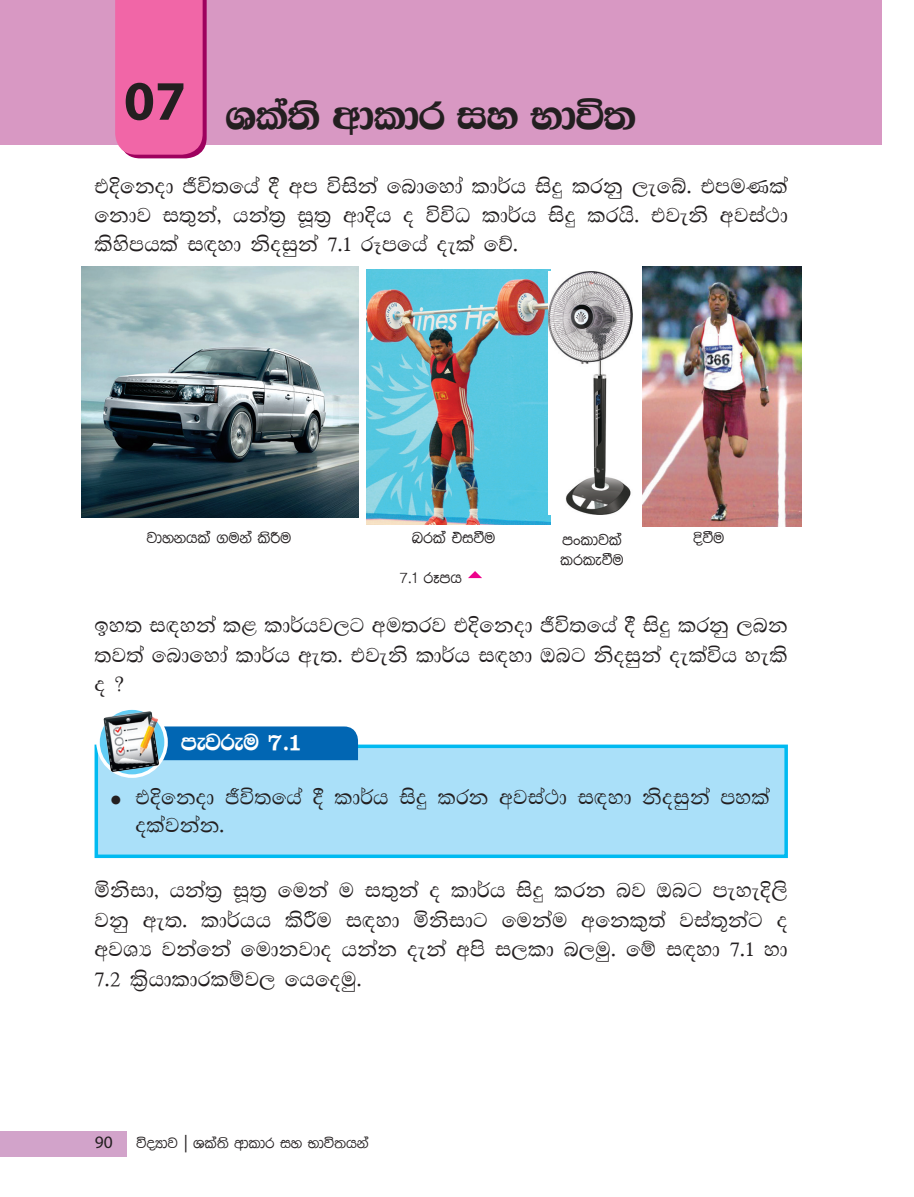
<style>
.page{position:relative;width:914px;height:1197px;background:#fff}
.page>*{position:absolute;margin:0;border:0;box-sizing:border-box;transform-origin:0 0}
.t1{font:42px "FM Samanthax";color:#231f20}
.t2{font:24.5px/29.4px "FM Abhayax";color:#231f20}
.t3{font:24.5px "FM Emaneex";color:#fff}
.t4{font:17.5px "Myriad Pro";color:#231f20}
.t5{font:16.62px/19.9px "FM Malithix";color:#231f20}
.t6{font:15.75px "FM Malithix";color:#231f20}
.s1{font-family:"Myriad Pro";font-size:17.5px}
</style>
<div class="page">
<div style="left:0;top:1132px;width:127px;height:25px;background:#d2a3ca"></div>
<div style="left:0;top:0;width:881px;height:145px;background:#d898c3"></div>
<svg style="left:115px;top:0;width:92px;height:158px;background:#eb62a3"></svg>
<img style="left:366px;top:270px;width:184px;height:254px">
<img style="left:643px;top:266px;width:158px;height:261px">
<img style="left:549px;top:271px;width:83px;height:243px">
<img style="left:81px;top:266px;width:278px;height:252px">
<svg style="left:468px;top:571px;width:14px;height:7px"></svg>
<div style="left:94px;top:745px;width:694px;height:113px;background:#aae0f9;border:4px solid #00baf1"></div>
<div style="left:161px;top:726px;width:197px;height:34px;background:#0166b3"></div>
<svg style="left:98px;top:708px;width:68px;height:68px"></svg>
<div style="left:96px;top:706px;width:72px;height:72px;border:4px solid #fff;border-radius:50%"></div>
<img style="left:104px;top:711px;width:55px;height:60px">
<h1 class="t1" style="left:124px;top:94px;width:513px"><sup>07</sup> Yla;swdldr iy Ndú;</h1>
<p class="t2" style="left:94px;top:171px;width:695px;text-align:justify">tÈfkod Ôú;fha § wm úiska fndfyda ld¾h isÿ lrkq,efí' tmuKla fkdj i;=ka" hka;%iQ;%wdÈh o úúO ld¾h isÿ lrhs' tjekswjia:d lsysmhla i`oyd ksoiqka 7'1 rEmfha oela fõ'</p>
<p class="t5" style="left:147px;top:528px;width:146px">JDYKHLA .UKA LSÍU</p>
<p class="t5" style="left:412px;top:528px;width:85px">NRLA TIÙU</p>
<p class="t5" style="left:560px;top:530px;width:65px">MXLDJLA<br>LRLEÙU</p>
<p class="t5" style="left:693px;top:528px;width:32px">ÈÙU</p>
<p class="t5" style="left:399px;top:568px;width:64px">7'1 REMH</p>
<p class="t2" style="left:94px;top:611px;width:708px">by; i`oyka l&lt; ld¾hj,g wu;rj tÈfkod Ôú;fha § isÿ lrkq,nk ;j;a fndfyda ld¾h we;' tjeksld¾h i`oyd Tng ksoiqka oelaúh yels o @</p>
<p class="t3" style="left:181px;top:729px;width:121px">mejreu 7'1</p>
<p class="t2" style="left:135px;top:784px;width:636px;line-height:28px;text-indent:-25px">² tÈfkod Ôú;fha § ld¾h isÿ lrk wjia:d i`oyd ksoiqka myla olajkak'</p>
<p class="t2" style="left:95px;top:876px;width:708px">ñksid" hka;%iQ;%fuka u i;=ka o ld¾h isÿ lrk nj Tng meyeÈ,s jkqwe;' ld¾hh lsÍu i`oyd ñksidg fukau wfkl=;a jia;+kag o wjYH jkafka fudkjdo hkak oeka wmsi,ld n,uq' fï i`oyd 7'1 yd 7'2 l%shdldrlïj, fhfouq'</p>
<p class="t4" style="left:95px;top:1131px;width:19px">90</p>
<p class="t6" style="left:137px;top:1135px;width:234px">ÚOHDJ <span class="s1">|</span> YLA;SWDLDR IY NDÚ;HKA</p>
</div>
